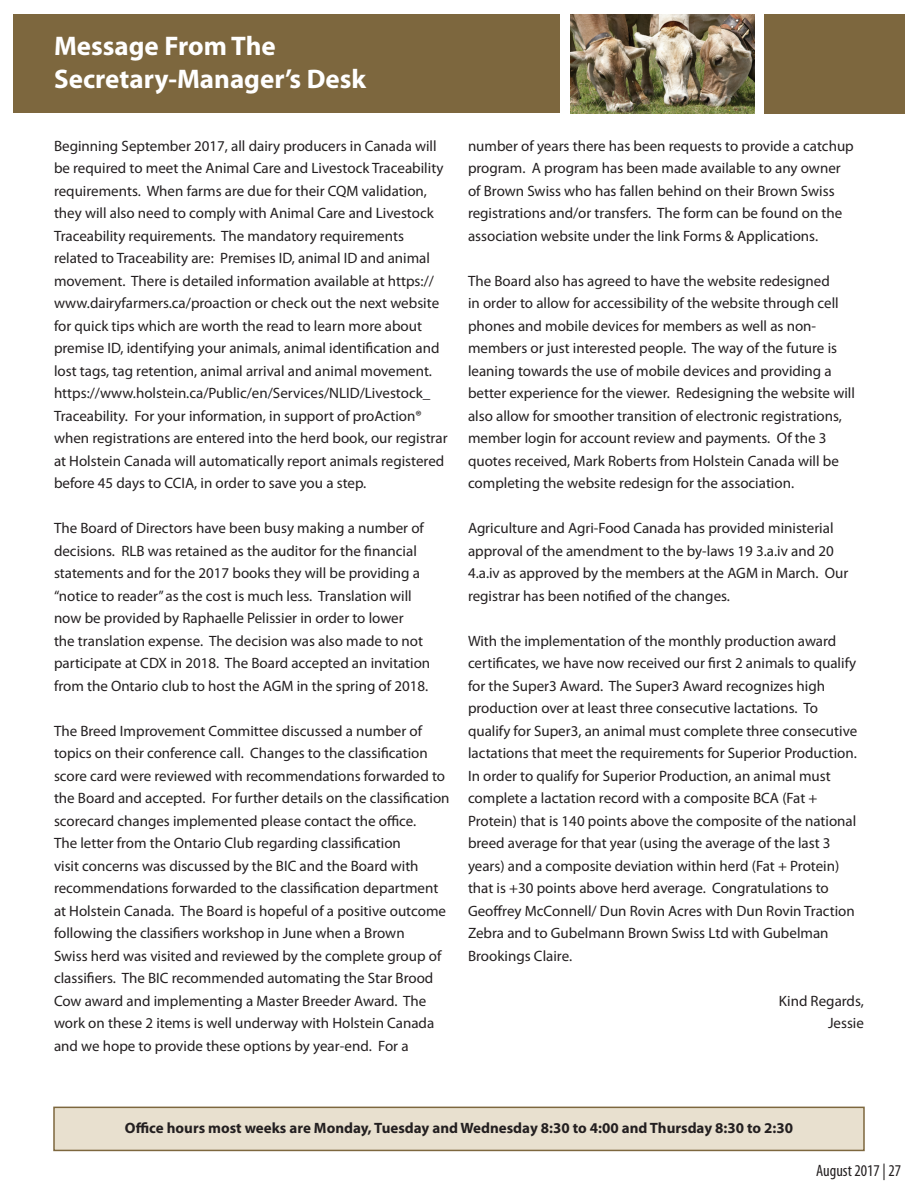
<style>
.page{position:relative;width:918px;height:1188px;background:#fff}
.page>*{position:absolute;margin:0;border:0;box-sizing:border-box;transform-origin:0 0}
.t1{font:700 27px/32.4px "Myriad Pro";color:#fff}
.t2{font:condensed 16.5px "Myriad Pro";color:#231f20}
.t3{font:15px/22.5px "Myriad Pro";color:#231f20}
.t4{font:700 15px "Myriad Pro";color:#231f20}
</style>
<div class="page">
<div style="left:13px;top:14px;width:546px;height:99px;background:#7d673e"></div>
<img style="left:570px;top:14px;width:185px;height:99px">
<div style="left:764px;top:14px;width:141px;height:99px;background:#7d673e"></div>
<div style="left:53px;top:1107px;width:812px;height:44px;background:#e8e0cf;border:2px solid #7d673e"></div>
<h1 class="t1" style="left:54px;top:29px;width:314px">Message From The<br>Secretary-Manager’s Desk</h1>
<p class="t3" style="left:54px;top:134px;width:395px">Beginning September 2017, all dairy producers in Canada will be required to meet the Animal Care and Livestock Traceability requirements. When farms are due for their CQM validation, they will also need to comply with Animal Care and Livestock Traceability requirements. The mandatory requirements related to Traceability are: Premises ID, animal ID and animal movement. There is detailed information available at https:// www.dairyfarmers.ca/proaction or check out the next website for quick tips which are worth the read to learn more about premise ID, identifying your animals, animal identification and lost tags, tag retention, animal arrival and animal movement. https://www.holstein.ca/Public/en/Services/NLID/Livestock_ Traceability. For your information, in support of proAction® when registrations are entered into the herd book, our registrar at Holstein Canada will automatically report animals registered before 45 days to CCIA, in order to save you a step.</p>
<p class="t3" style="left:54px;top:517px;width:378px">The Board of Directors have been busy making a number of decisions. RLB was retained as the auditor for the financial statements and for the 2017 books they will be providing a “notice to reader” as the cost is much less. Translation will now be provided by Raphaelle Pelissier in order to lower<br>the translation expense. The decision was also made to not participate at CDX in 2018. The Board accepted an invitation from the Ontario club to host the AGM in the spring of 2018.</p>
<p class="t3" style="left:54px;top:719px;width:397px">The Breed Improvement Committee discussed a number of topics on their conference call. Changes to the classification score card were reviewed with recommendations forwarded to the Board and accepted. For further details on the classification scorecard changes implemented please contact the office.<br>The letter from the Ontario Club regarding classification<br>visit concerns was discussed by the BIC and the Board with recommendations forwarded to the classification department at Holstein Canada. The Board is hopeful of a positive outcome following the classifiers workshop in June when a Brown<br>Swiss herd was visited and reviewed by the complete group of classifiers. The BIC recommended automating the Star Brood Cow award and implementing a Master Breeder Award. The work on these 2 items is well underway with Holstein Canada and we hope to provide these options by year-end. For a</p>
<p class="t3" style="left:468px;top:134px;width:387px">number of years there has been requests to provide a catchup program. A program has been made available to any owner of Brown Swiss who has fallen behind on their Brown Swiss registrations and/or transfers. The form can be found on the association website under the link Forms &amp; Applications.</p>
<p class="t3" style="left:468px;top:269px;width:388px">The Board also has agreed to have the website redesigned<br>in order to allow for accessibility of the website through cell phones and mobile devices for members as well as non&shy;members or just interested people. The way of the future is leaning towards the use of mobile devices and providing a better experience for the viewer. Redesigning the website will also allow for smoother transition of electronic registrations, member login for account review and payments. Of the 3 quotes received, Mark Roberts from Holstein Canada will be completing the website redesign for the association.</p>
<p class="t3" style="left:468px;top:517px;width:382px">Agriculture and Agri-Food Canada has provided ministerial approval of the amendment to the by-laws 19 3.a.iv and 20<br>4.a.iv as approved by the members at the AGM in March. Our registrar has been notified of the changes.</p>
<p class="t3" style="left:468px;top:629px;width:391px">With the implementation of the monthly production award certificates, we have now received our first 2 animals to qualify for the Super3 Award. The Super3 Award recognizes high production over at least three consecutive lactations. To qualify for Super3, an animal must complete three consecutive lactations that meet the requirements for Superior Production.<br>In order to qualify for Superior Production, an animal must complete a lactation record with a composite BCA (Fat + Protein) that is 140 points above the composite of the national breed average for that year (using the average of the last 3 years) and a composite deviation within herd (Fat + Protein) that is +30 points above herd average. Congratulations to Geoffrey McConnell/ Dun Rovin Acres with Dun Rovin Traction Zebra and to Gubelmann Brown Swiss Ltd with Gubelman Brookings Claire.</p>
<p class="t3" style="left:779px;top:989px;width:87px;text-align:right">Kind Regards,<br>Jessie</p>
<p class="t4" style="left:125px;top:1118px;width:670px">Office hours most weeks are Monday, Tuesday and Wednesday 8:30 to 4:00 and Thursday 8:30 to 2:30</p>
<p class="t2" style="left:816px;top:1161px;width:86px">August 2017 | 27</p>
</div>
